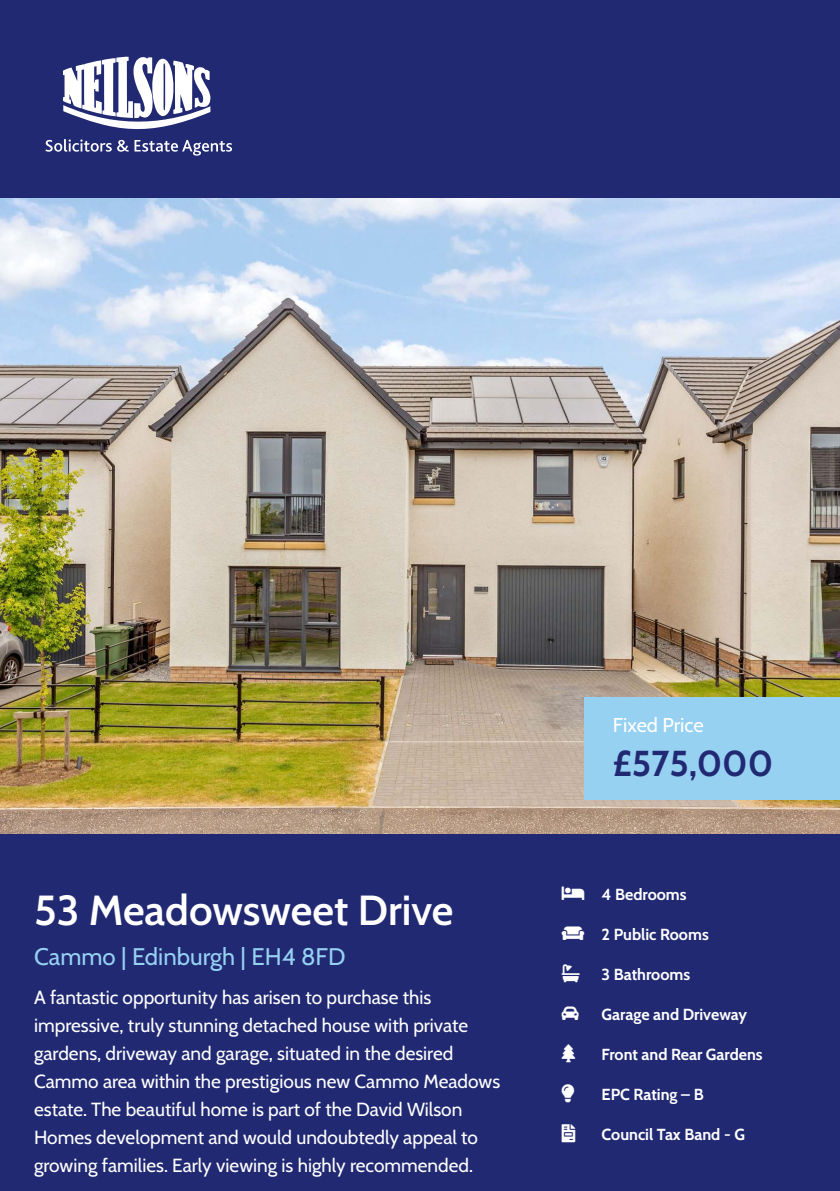
<style>
.page{position:relative;width:840px;height:1191px;background:#fff}
.page>*{position:absolute;margin:0;border:0;box-sizing:border-box;transform-origin:0 0}
.t1{font:600 42px "Cabin";color:#fff}
.t2{font:700 36px "Cabin";color:#212973}
.t3{font:24px "Cabin";color:#96d1f2}
.t4{font:20px "Cabin";letter-spacing:-.005em;color:#fff}
.t5{font:19px/28px "Cabin";color:#fff}
.t6{font:700 16px "Cabin";color:#fff}
</style>
<div class="page">
<div style="left:0;top:0;width:839px;height:1191px;background:#212973"></div>
<svg style="left:45px;top:56px;width:187px;height:100px"></svg>
<img style="left:0;top:198px;width:839px;height:635px">
<div style="left:584px;top:697px;width:255px;height:102px;background:#96d1f2"></div>
<h1 class="t1" style="left:34px;top:877px;width:420px">53 Meadowsweet Drive</h1>
<p class="t3" style="left:34px;top:937px;width:313px">Cammo | Edinburgh | EH4 8FD</p>
<p class="t5" style="left:34px;top:982px;width:467px">A fantastic opportunity has arisen to purchase this impressive, truly stunning detached house with private gardens, driveway and garage, situated in the desired Cammo area within the prestigious new Cammo Meadows estate. The beautiful home is part of the David Wilson Homes development and would undoubtedly appeal to growing families. Early viewing is highly recommended.</p>
<p class="t4" style="left:612px;top:708px;width:92px">Fixed Price</p>
<h2 class="t2" style="left:612px;top:734px;width:162px">£575,000</h2>
<p class="t6" style="left:601px;top:882px;width:86px">4 Bedrooms</p>
<p class="t6" style="left:601px;top:922px;width:109px">2 Public Rooms</p>
<p class="t6" style="left:601px;top:962px;width:90px">3 Bathrooms</p>
<p class="t6" style="left:601px;top:1002px;width:147px">Garage and Driveway</p>
<p class="t6" style="left:601px;top:1042px;width:162px">Front and Rear Gardens</p>
<p class="t6" style="left:601px;top:1082px;width:103px">EPC Rating – B</p>
<p class="t6" style="left:601px;top:1122px;width:145px">Council Tax Band - G</p>
</div>
